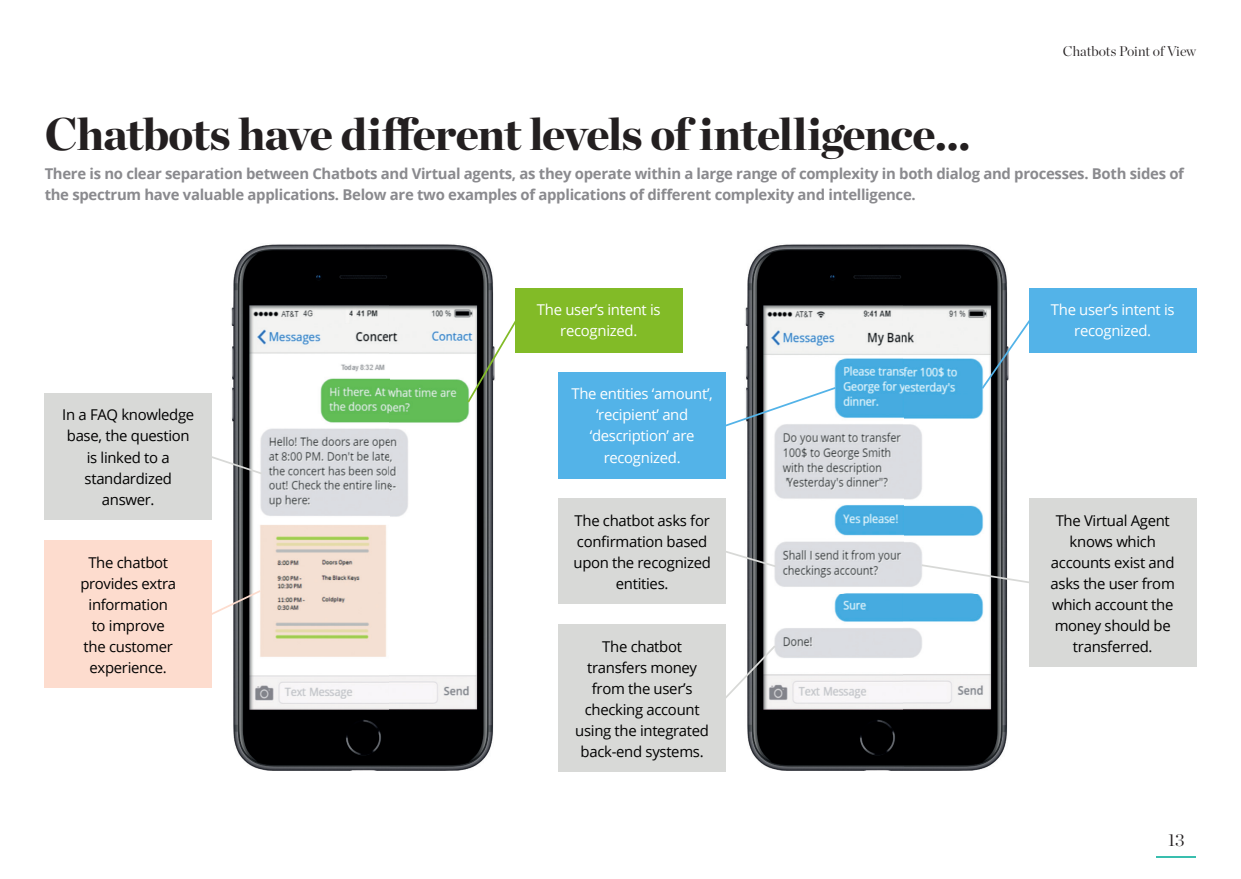
<style>
.page{position:relative;width:1241px;height:879px;background:#fff}
.page>*{position:absolute;margin:0;border:0;box-sizing:border-box;transform-origin:0 0}
.t1{font:900 45.5px "Chronicle Display";letter-spacing:-.02em;color:#231f20}
.t2{font:300 17.5px "Chronicle Display";color:#231f20}
.t3{font:14.88px/21px "Open Sans";letter-spacing:-.02em;color:#010101;text-align:center}
.t4{font:700 14.88px/21px "Open Sans";letter-spacing:-.02em;color:#8a8a8e}
.t5{font:14.88px/21px "Open Sans";letter-spacing:-.02em;color:#fff;text-align:center}
.t6{font:300 14px "Chronicle Display";color:#231f20}
</style>
<div class="page">
<hr style="left:1156px;top:855px;width:40px;height:2px;background:#39beae">
<img style="left:231px;top:244px;width:263px;height:526px">
<img style="left:745px;top:244px;width:263px;height:526px">
<div style="left:515px;top:288px;width:167px;height:65px;background:#82bb27"></div>
<div style="left:1029px;top:288px;width:167px;height:65px;background:#53b3e8"></div>
<div style="left:558px;top:372px;width:167px;height:107px;background:#53b3e8"></div>
<div style="left:1029px;top:498px;width:167px;height:169px;background:#d8d9d7"></div>
<div style="left:558px;top:624px;width:167px;height:148px;background:#d8d9d7"></div>
<div style="left:45px;top:540px;width:167px;height:148px;background:#fddcce"></div>
<div style="left:558px;top:498px;width:167px;height:106px;background:#d8d9d7"></div>
<div style="left:45px;top:393px;width:167px;height:127px;background:#d8d9d7"></div>
<svg style="left:212px;top:455px;width:50px;height:19px"></svg>
<svg style="left:212px;top:590px;width:48px;height:25px"></svg>
<svg style="left:467px;top:320px;width:48px;height:82px"></svg>
<svg style="left:921px;top:564px;width:108px;height:19px"></svg>
<svg style="left:725px;top:645px;width:50px;height:53px"></svg>
<svg style="left:725px;top:550px;width:50px;height:17px"></svg>
<svg style="left:981px;top:319px;width:48px;height:69px"></svg>
<svg style="left:725px;top:387px;width:110px;height:39px"></svg>
<p class="t6" style="left:1062px;top:40px;width:135px">Chatbots Point of View</p>
<h1 class="t1" style="left:45px;top:96px;width:927px">Chatbots have different levels of intelligence…</h1>
<p class="t4" style="left:45px;top:163px;width:1140px">There is no clear separation between Chatbots and Virtual agents, as they operate within a large range of complexity in both dialog and processes. Both sides of the spectrum have valuable applications. Below are two examples of applications of different complexity and intelligence.</p>
<p class="t3" style="left:62px;top:404px;width:134px">In a FAQ knowledge base, the question is linked to a standardized answer.</p>
<p class="t3" style="left:80px;top:551px;width:97px">The chatbot provides extra information to improve the customer experience.</p>
<p class="t5" style="left:537px;top:299px;width:125px">The user’s intent is recognized.</p>
<p class="t5" style="left:1050px;top:299px;width:125px">The user’s intent is recognized.</p>
<p class="t5" style="left:571px;top:383px;width:143px">The entities ‘amount’, ‘recipient’ and ‘description’ are recognized.</p>
<p class="t3" style="left:573px;top:509px;width:139px">The chatbot asks for confirmation based upon the recognized entities.</p>
<p class="t3" style="left:1050px;top:509px;width:126px">The Virtual Agent knows which accounts exist and asks the user from which account the money should be</p>
<p class="t3" style="left:602px;top:635px;width:81px">The chatbot</p>
<p class="t3" style="left:1072px;top:635px;width:81px">transferred.</p>
<p class="t3" style="left:575px;top:656px;width:135px">transfers money from the user’s checking account using the integrated back-end systems.</p>
<p class="t2" style="left:1167px;top:825px;width:18px">13</p>
</div>
